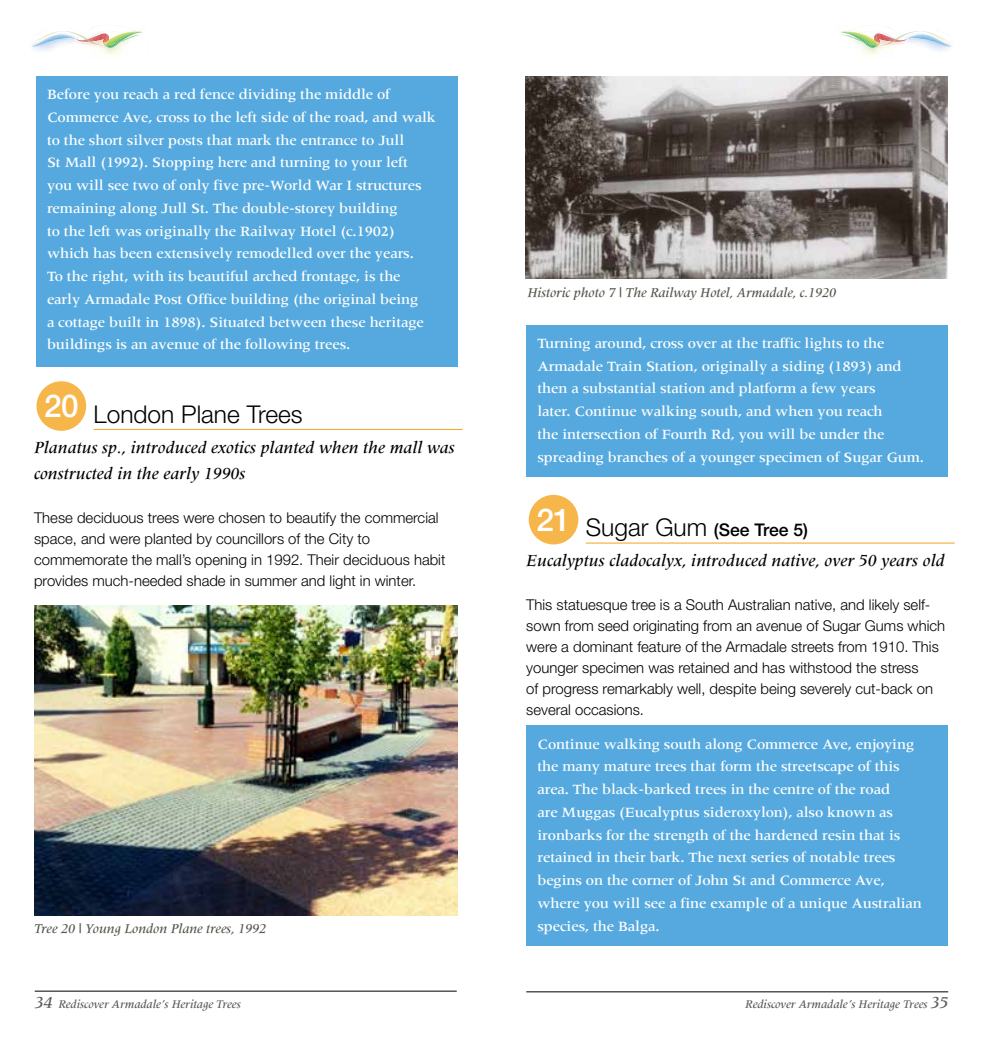
<style>
.page{position:relative;width:983px;height:1042px;background:#fff}
.page>*{position:absolute;margin:0;border:0;box-sizing:border-box;transform-origin:0 0}
.t1{font:500 31.5px "Helvetica Neue LT Pro";color:#fff}
.t2{font:300 24.5px "Helvetica Neue LT Pro";color:#000}
.t3{font:italic 500 17.5px/26.2px "Meridien Com";letter-spacing:.01em;color:#000}
.t4{font:500 17.5px "Helvetica Neue LT Pro";color:#000}
.t5{font:500 14.88px/22.8px "Meridien";letter-spacing:-.01em;color:#fff}
.t6{font:300 14.88px/21px "Helvetica Neue LT Pro";color:#000}
.t7{font:italic 500 14px "Meridien Com";color:#56554d}
.t8{font:italic 500 12.25px "Meridien";color:#58595b}
.s1{font-weight:300;font-size:24.5px}
.s2{font-size:17.5px}
</style>
<div class="page">
<hr style="left:35px;top:991px;width:421px;height:1px;background:#000">
<hr style="left:526px;top:991px;width:421px;height:1px;background:#000">
<img style="left:912px;top:28px;width:41px;height:10px">
<img style="left:912px;top:38px;width:26px;height:3px">
<svg style="left:926px;top:38px;width:10px;height:2px"></svg>
<img style="left:912px;top:41px;width:41px;height:7px">
<svg style="left:840px;top:27px;width:72px;height:31px"></svg>
<img style="left:30px;top:28px;width:40px;height:10px">
<img style="left:44px;top:38px;width:26px;height:3px">
<svg style="left:47px;top:38px;width:9px;height:2px"></svg>
<img style="left:30px;top:41px;width:40px;height:7px">
<svg style="left:70px;top:27px;width:73px;height:31px"></svg>
<div style="left:36px;top:76px;width:421px;height:291px;background:#55a9de"></div>
<div style="left:36px;top:381px;width:50px;height:50px;background:#f6b64a;border-radius:50%"></div>
<hr style="left:94px;top:429px;width:368px;height:1px;background:#f4a41d">
<div style="left:526px;top:325px;width:421px;height:152px;background:#55a9de"></div>
<div style="left:528px;top:495px;width:50px;height:49px;background:#f6b64a;border-radius:50%"></div>
<hr style="left:585px;top:542px;width:369px;height:1px;background:#f4a41d">
<div style="left:526px;top:725px;width:421px;height:221px;background:#55a9de"></div>
<img style="left:34px;top:605px;width:423px;height:310px">
<img style="left:525px;top:76px;width:421px;height:202px">
<p class="t5" style="left:47px;top:83px;width:390px">Before you reach a red fence dividing the middle of Commerce Ave, cross to the left side of the road, and walk to the short silver posts that mark the entrance to Jull<br>St Mall (1992). Stopping here and turning to your left you will see two of only five pre-World War I structures remaining along Jull St. The double-storey building<br>to the left was originally the Railway Hotel (c.1902) which has been extensively remodelled over the years.<br>To the right, with its beautiful arched frontage, is the early Armadale Post Office building (the original being<br>a cottage built in 1898). Situated between these heritage buildings is an avenue of the following trees.</p>
<h1 class="t1" style="left:44px;top:387px;width:36px">20</h1>
<h2 class="t2" style="left:94px;top:399px;width:210px">London Plane Trees</h2>
<p class="t3" style="left:34px;top:433px;width:422px">Planatus sp., introduced exotics planted when the mall was constructed in the early 1990s</p>
<p class="t6" style="left:34px;top:506px;width:413px">These deciduous trees were chosen to beautify the commercial space, and were planted by councillors of the City to commemorate the mall’s opening in 1992. Their deciduous habit provides much-needed shade in summer and light in winter.</p>
<p class="t7" style="left:527px;top:284px;width:310px">Historic photo 7 | The Railway Hotel, Armadale, c.1920</p>
<p class="t5" style="left:537px;top:332px;width:388px">Turning around, cross over at the traffic lights to the Armadale Train Station, originally a siding (1893) and then a substantial station and platform a few years<br>later. Continue walking south, and when you reach<br>the intersection of Fourth Rd, you will be under the spreading branches of a younger specimen of Sugar Gum.</p>
<h1 class="t1" style="left:536px;top:501px;width:36px">21</h1>
<p class="t4" style="left:585px;top:520px;width:224px"><span class="s1">Sugar Gum</span> (See Tree 5)</p>
<p class="t3" style="left:526px;top:547px;width:419px">Eucalyptus cladocalyx, introduced native, over 50 years old</p>
<p class="t6" style="left:526px;top:594px;width:420px">This statuesque tree is a South Australian native, and likely self&shy;sown from seed originating from an avenue of Sugar Gums which were a dominant feature of the Armadale streets from 1910. This younger specimen was retained and has withstood the stress<br>of progress remarkably well, despite being severely cut-back on several occasions.</p>
<p class="t5" style="left:537px;top:732px;width:386px">Continue walking south along Commerce Ave, enjoying the many mature trees that form the streetscape of this area. The black-barked trees in the centre of the road<br>are Muggas (Eucalyptus sideroxylon), also known as ironbarks for the strength of the hardened resin that is retained in their bark. The next series of notable trees begins on the corner of John St and Commerce Ave, where you will see a fine example of a unique Australian</p>
<p class="t7" style="left:34px;top:920px;width:233px">Tree 20 | Young London Plane trees, 1992</p>
<p class="t5" style="left:537px;top:914px;width:124px">species, the Balga.</p>
<p class="t8" style="left:35px;top:997px;width:207px"><span class="s2">34</span> Rediscover Armadale’s Heritage Trees</p>
<p class="t8" style="left:745px;top:997px;width:204px">Rediscover Armadale’s Heritage Trees <span class="s2">35</span></p>
</div>
